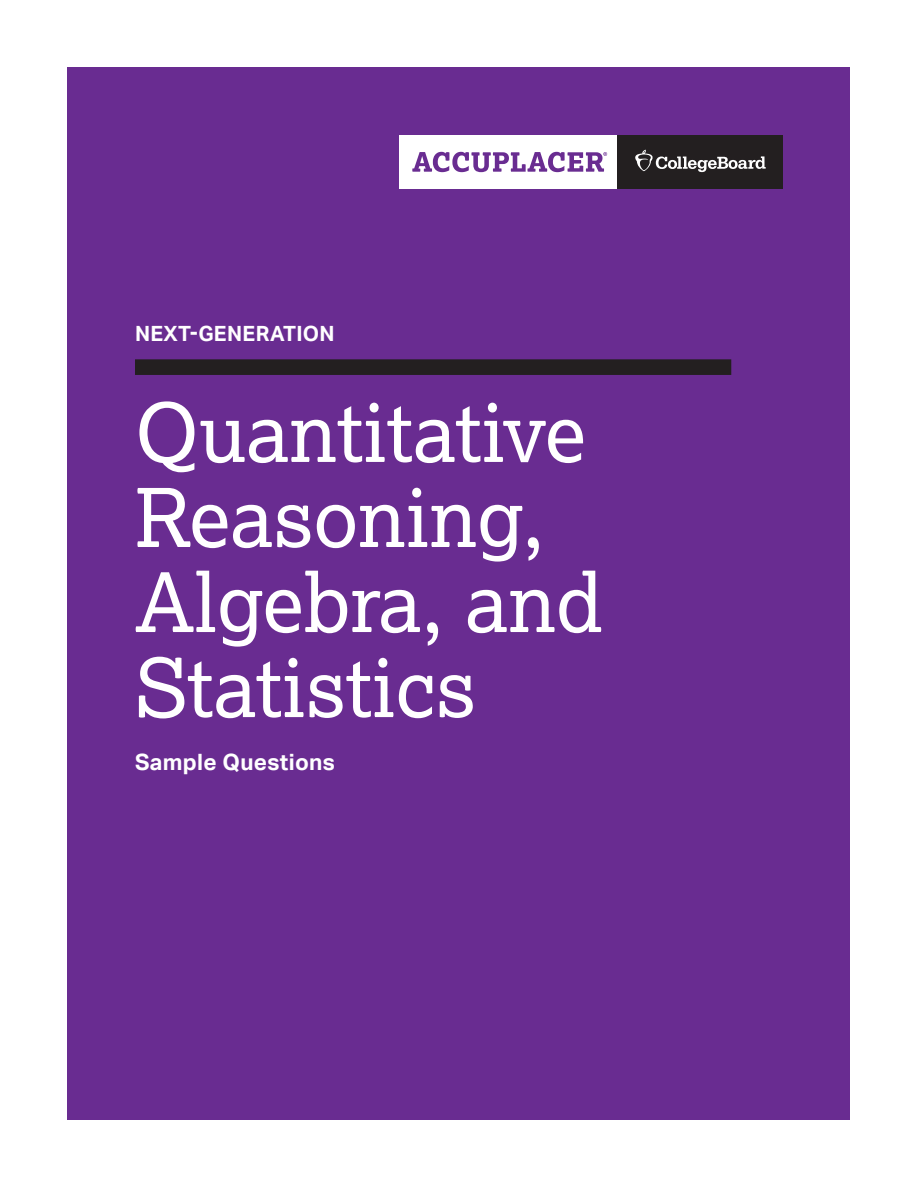
<style>
.page{position:relative;width:918px;height:1188px;background:#fff}
.page>*{position:absolute;margin:0;border:0;box-sizing:border-box;transform-origin:0 0}
.t1{font:81px/85.1px "Lexia";color:#fff}
.t2{font:700 22.5px "Aktiv Grotesk";letter-spacing:.015em;color:#fff}
.t3{font:700 21px "Aktiv Grotesk";letter-spacing:.015em;color:#fff}
</style>
<div class="page">
<div style="left:68px;top:68px;width:782px;height:1052px;background:#692c91"></div>
<div style="left:399px;top:135px;width:219px;height:54px;background:#fff"></div>
<svg style="left:412px;top:152px;width:195px;height:20px"></svg>
<div style="left:618px;top:135px;width:165px;height:54px;background:#231f20"></div>
<svg style="left:635px;top:150px;width:131px;height:22px"></svg>
<div style="left:135px;top:359px;width:596px;height:16px;background:#231f20"></div>
<p class="t3" style="left:135px;top:322px;width:201px">NEXT-GENERATION</p>
<h1 class="t1" style="left:135px;top:388px;width:469px">Quantitative<br>Reasoning,<br>Algebra, and<br>Statistics</h1>
<p class="t2" style="left:135px;top:749px;width:202px">Sample Questions</p>
</div>
